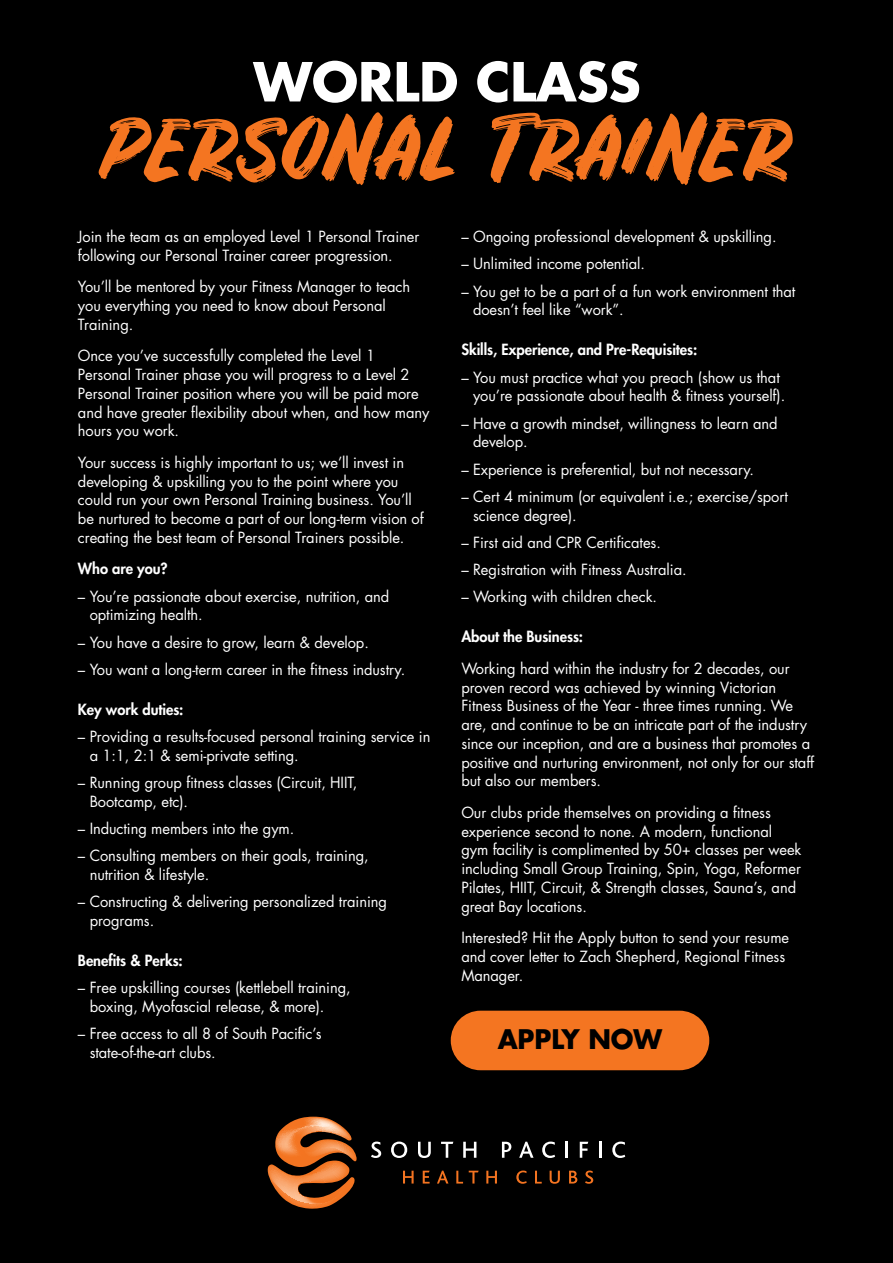
<style>
.page{position:relative;width:893px;height:1263px;background:#000}
.page>*{position:absolute;margin:0;border:0;box-sizing:border-box;transform-origin:0 0}
.t1{font:81.9px "Rustico";letter-spacing:.01em;color:#f47521}
.t2{font:700 52.35px "Futura Std";letter-spacing:-.005em;color:#fff}
.t3{font:700 26.25px "Futura Std";letter-spacing:-.005em;color:#000}
.t4{font:15px/18.8px "Futura Std";letter-spacing:-.005em;color:#fff}
.t5{font:800 15px "Futura Std";letter-spacing:-.005em;color:#fff}
</style>
<div class="page">
<svg style="left:268px;top:1117px;width:89px;height:92px"></svg>
<svg style="left:371px;top:1141px;width:10px;height:17px"></svg>
<svg style="left:391px;top:1141px;width:16px;height:17px"></svg>
<svg style="left:418px;top:1142px;width:13px;height:16px"></svg>
<svg style="left:441px;top:1142px;width:12px;height:16px"></svg>
<svg style="left:463px;top:1142px;width:13px;height:16px"></svg>
<svg style="left:502px;top:1142px;width:9px;height:16px"></svg>
<svg style="left:519px;top:1142px;width:14px;height:16px"></svg>
<svg style="left:542px;top:1141px;width:13px;height:17px"></svg>
<svg style="left:566px;top:1142px;width:2px;height:16px"></svg>
<svg style="left:580px;top:1142px;width:8px;height:16px"></svg>
<hr style="left:599px;top:1142px;width:3px;height:16px;background:#fff">
<svg style="left:612px;top:1141px;width:13px;height:17px"></svg>
<svg style="left:403px;top:1171px;width:11px;height:12px"></svg>
<svg style="left:423px;top:1171px;width:7px;height:12px"></svg>
<svg style="left:437px;top:1170px;width:11px;height:13px"></svg>
<svg style="left:456px;top:1171px;width:7px;height:12px"></svg>
<svg style="left:469px;top:1171px;width:10px;height:12px"></svg>
<svg style="left:486px;top:1171px;width:11px;height:12px"></svg>
<svg style="left:516px;top:1170px;width:11px;height:14px"></svg>
<svg style="left:535px;top:1171px;width:7px;height:12px"></svg>
<svg style="left:550px;top:1171px;width:10px;height:13px"></svg>
<svg style="left:569px;top:1171px;width:8px;height:12px"></svg>
<svg style="left:585px;top:1170px;width:8px;height:14px"></svg>
<div style="left:451px;top:1011px;width:258px;height:59px;background:#f47521;border-radius:30px"></div>
<h2 class="t2" style="left:254px;top:47px;width:389px">WORLD CLASS</h2>
<h1 class="t1" style="left:103px;top:100px;width:691px">PERSONAL TRAINER</h1>
<p class="t4" style="left:78px;top:227px;width:343px">Join the team as an employed Level 1 Personal Trainer following our Personal Trainer career progression.</p>
<p class="t4" style="left:78px;top:278px;width:334px">You’ll be mentored by your Fitness Manager to teach you everything you need to know about Personal<br>Training.</p>
<p class="t4" style="left:78px;top:347px;width:353px">Once you’ve successfully completed the Level 1<br>Personal Trainer phase you will progress to a Level 2<br>Personal Trainer position where you will be paid more and have greater flexibility about when, and how many hours you work.</p>
<p class="t4" style="left:78px;top:453px;width:347px">Your success is highly important to us; we’ll invest in developing &amp; upskilling you to the point where you could run your own Personal Training business. You’ll be nurtured to become a part of our long-term vision of creating the best team of Personal Trainers possible.</p>
<p class="t5" style="left:78px;top:559px;width:91px">Who are you?</p>
<p class="t4" style="left:90px;top:587px;width:301px;text-indent:-12px">– You’re passionate about exercise, nutrition, and optimizing health.</p>
<p class="t4" style="left:78px;top:633px;width:292px">– You have a desire to grow, learn &amp; develop.</p>
<p class="t4" style="left:78px;top:660px;width:329px">– You want a long-term career in the fitness industry.</p>
<p class="t5" style="left:78px;top:700px;width:107px">Key work duties:</p>
<p class="t4" style="left:90px;top:727px;width:342px;text-indent:-12px">– Providing a results-focused personal training service in a 1:1, 2:1 &amp; semi-private setting.</p>
<p class="t4" style="left:90px;top:773px;width:269px;text-indent:-12px">– Running group fitness classes (Circuit, HIIT,<br>Bootcamp, etc).</p>
<p class="t4" style="left:78px;top:819px;width:218px">– Inducting members into the gym.</p>
<p class="t4" style="left:90px;top:847px;width:281px;text-indent:-12px">– Consulting members on their goals, training, nutrition &amp; lifestyle.</p>
<p class="t4" style="left:90px;top:893px;width:299px;text-indent:-12px">– Constructing &amp; delivering personalized training programs.</p>
<p class="t5" style="left:78px;top:951px;width:106px">Benefits &amp; Perks:</p>
<p class="t4" style="left:90px;top:979px;width:262px;text-indent:-12px">– Free upskilling courses (kettlebell training, boxing, Myofascial release, &amp; more).</p>
<p class="t4" style="left:90px;top:1025px;width:233px;text-indent:-12px">– Free access to all 8 of South Pacific’s state-of-the-art clubs.</p>
<p class="t4" style="left:461px;top:227px;width:317px">– Ongoing professional development &amp; upskilling.</p>
<p class="t4" style="left:461px;top:255px;width:185px">– Unlimited income potential.</p>
<p class="t4" style="left:473px;top:282px;width:324px;text-indent:-12px">– You get to be a part of a fun work environment that doesn’t feel like “work”.</p>
<p class="t5" style="left:461px;top:340px;width:237px">Skills, Experience, and Pre-Requisites:</p>
<p class="t4" style="left:473px;top:368px;width:314px;text-indent:-12px">– You must practice what you preach (show us that you’re passionate about health &amp; fitness yourself).</p>
<p class="t4" style="left:473px;top:414px;width:306px;text-indent:-12px">– Have a growth mindset, willingness to learn and develop.</p>
<p class="t4" style="left:461px;top:460px;width:294px">– Experience is preferential, but not necessary.</p>
<p class="t4" style="left:473px;top:487px;width:316px;text-indent:-12px">– Cert 4 minimum (or equivalent i.e.; exercise/sport science degree).</p>
<p class="t4" style="left:461px;top:533px;width:201px">– First aid and CPR Certificates.</p>
<p class="t4" style="left:461px;top:560px;width:227px">– Registration with Fitness Australia.</p>
<p class="t4" style="left:461px;top:588px;width:197px">– Working with children check.</p>
<p class="t5" style="left:461px;top:627px;width:123px">About the Business:</p>
<p class="t4" style="left:461px;top:659px;width:354px">Working hard within the industry for 2 decades, our proven record was achieved by winning Victorian Fitness Business of the Year - three times running. We are, and continue to be an intricate part of the industry since our inception, and are a business that promotes a positive and nurturing environment, not only for our staff but also our members.</p>
<p class="t4" style="left:461px;top:803px;width:342px">Our clubs pride themselves on providing a fitness experience second to none. A modern, functional gym facility is complimented by 50+ classes per week including Small Group Training, Spin, Yoga, Reformer Pilates, HIIT, Circuit, &amp; Strength classes, Sauna’s, and great Bay locations.</p>
<p class="t4" style="left:461px;top:928px;width:329px">Interested? Hit the Apply button to send your resume and cover letter to Zach Shepherd, Regional Fitness<br>Manager.</p>
<h3 class="t3" style="left:498px;top:1022px;width:166px">APPLY NOW</h3>
</div>
